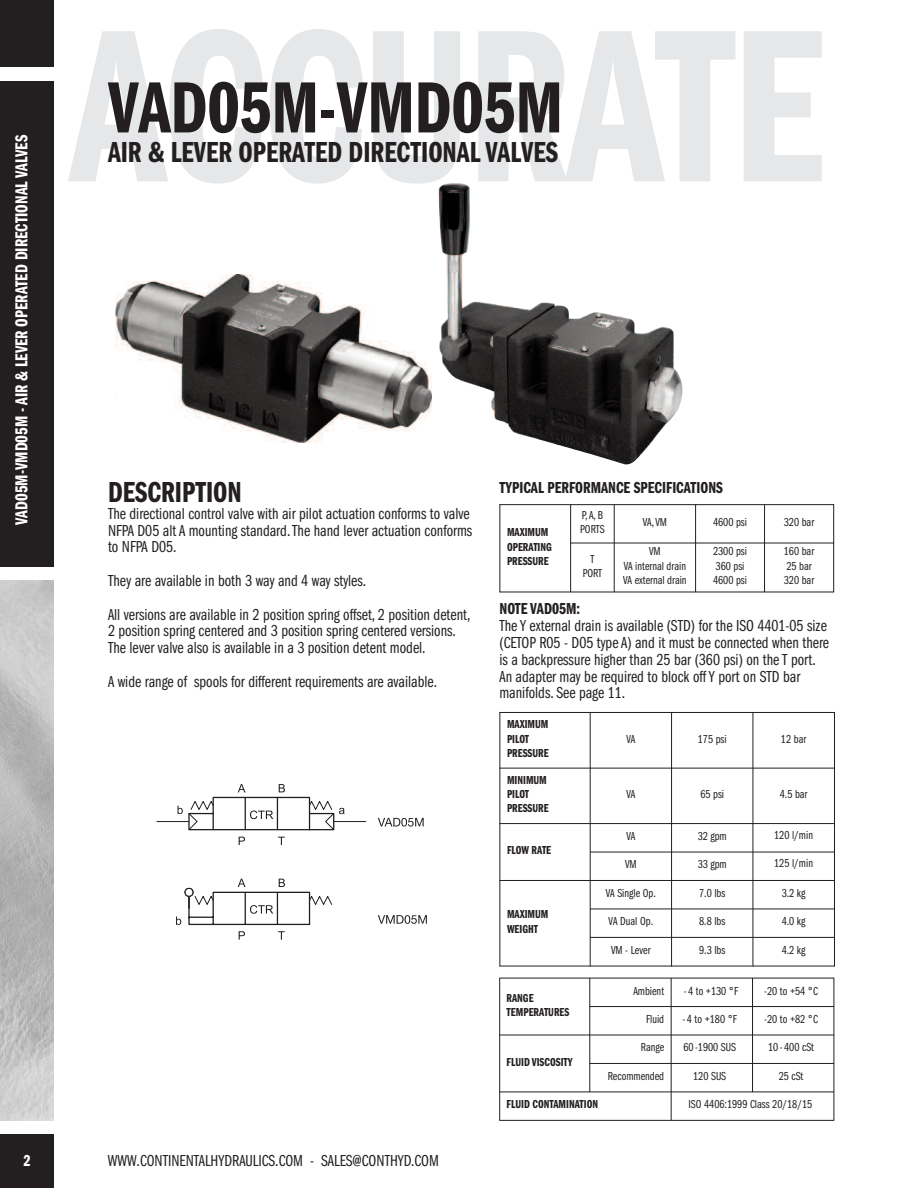
<style>
.page{position:relative;width:918px;height:1188px;background:#fff}
.page>*{position:absolute;margin:0;border:0;box-sizing:border-box;transform-origin:0 0}
.t1{font:75px "ITC Franklin Gothic Std Dm Cp";color:#231f20}
.t2{font:30px "ITC Franklin Gothic Std Dm Cp";color:#231f20}
.t3{font:18px "ITC Franklin Gothic Std Dm Cp";color:#fff}
.t4{font:16.5px/16.8px "ITC Franklin Gothic Std Bk Cp";color:#231f20}
.t5{font:16.5px "ITC Franklin Gothic Std Dm Cp";color:#231f20}
.t6{font:16.5px "ITC Franklin Gothic Std Dm Cp";color:#fff}
.t7{font:12px/14.4px "ITC Franklin Gothic Std Bk Cp";color:#231f20}
.t8{font:12px/14.4px "ITC Franklin Gothic Std Dm Cp";color:#231f20}
</style>
<div class="page">
<div style="left:0;top:81px;width:54px;height:486px;background:#231f20"></div>
<img style="left:0;top:580px;width:54px;height:540px">
<div style="left:0;top:1134px;width:54px;height:54px;background:#231f20"></div>
<div style="left:0;top:0;width:54px;height:68px;background:#231f20"></div>
<svg style="left:68px;top:29px;width:754px;height:155px;fill:#e6e7e9"></svg>
<img style="left:115px;top:274px;width:317px;height:169px">
<hr style="left:499px;top:978px;width:1px;height:143px;background:#231f20">
<hr style="left:590px;top:978px;width:1px;height:114px;background:#231f20">
<hr style="left:671px;top:978px;width:1px;height:143px;background:#231f20">
<hr style="left:752px;top:978px;width:1px;height:114px;background:#231f20">
<hr style="left:834px;top:978px;width:1px;height:143px;background:#231f20">
<hr style="left:500px;top:978px;width:334px;height:1px;background:#231f20">
<hr style="left:590px;top:1006px;width:244px;height:1px;background:#231f20">
<hr style="left:500px;top:1035px;width:334px;height:1px;background:#231f20">
<hr style="left:590px;top:1063px;width:244px;height:1px;background:#231f20">
<hr style="left:500px;top:1092px;width:334px;height:1px;background:#231f20">
<hr style="left:500px;top:1120px;width:334px;height:1px;background:#231f20">
<svg style="left:157px;top:784px;width:209px;height:156px"></svg>
<svg style="left:378px;top:818px;width:46px;height:9px"></svg>
<svg style="left:378px;top:915px;width:49px;height:9px"></svg>
<hr style="left:500px;top:504px;width:1px;height:88px;background:#231f20">
<hr style="left:570px;top:504px;width:1px;height:88px;background:#231f20">
<hr style="left:614px;top:504px;width:1px;height:88px;background:#231f20">
<hr style="left:695px;top:504px;width:1px;height:88px;background:#231f20">
<hr style="left:764px;top:504px;width:1px;height:88px;background:#231f20">
<hr style="left:833px;top:504px;width:1px;height:88px;background:#231f20">
<hr style="left:500px;top:504px;width:334px;height:1px;background:#231f20">
<hr style="left:570px;top:543px;width:264px;height:1px;background:#231f20">
<hr style="left:500px;top:592px;width:334px;height:1px;background:#231f20">
<hr style="left:500px;top:712px;width:1px;height:254px;background:#231f20">
<hr style="left:590px;top:712px;width:1px;height:254px;background:#231f20">
<hr style="left:671px;top:712px;width:1px;height:254px;background:#231f20">
<hr style="left:753px;top:712px;width:1px;height:254px;background:#231f20">
<hr style="left:834px;top:712px;width:1px;height:254px;background:#231f20">
<hr style="left:500px;top:712px;width:335px;height:1px;background:#231f20">
<hr style="left:500px;top:768px;width:335px;height:1px;background:#231f20">
<hr style="left:500px;top:823px;width:335px;height:1px;background:#231f20">
<hr style="left:590px;top:852px;width:245px;height:1px;background:#231f20">
<hr style="left:500px;top:880px;width:335px;height:1px;background:#231f20">
<hr style="left:590px;top:909px;width:245px;height:1px;background:#231f20">
<hr style="left:590px;top:937px;width:245px;height:1px;background:#231f20">
<hr style="left:500px;top:966px;width:335px;height:1px;background:#231f20">
<img style="left:439px;top:183px;width:244px;height:282px">
<p class="t3" style="left:15px;top:525px;width:392px;rotate:-90deg">VAD05M-VMD05M - AIR &amp; LEVER OPERATED DIRECTIONAL VALVES</p>
<h1 class="t1" style="left:108px;top:82px;width:456px">VAD05M-VMD05M</h1>
<h2 class="t2" style="left:108px;top:142px;width:451px">AIR &amp; LEVER OPERATED DIRECTIONAL VALVES</h2>
<h2 class="t2" style="left:108px;top:482px;width:135px">DESCRIPTION</h2>
<p class="t4" style="left:108px;top:506px;width:366px">The directional control valve with air pilot actuation conforms to valve<br>NFPA D05 alt A mounting standard. The hand lever actuation conforms to NFPA D05.</p>
<p class="t4" style="left:108px;top:565px;width:364px;line-height:33.6px">They are available in both 3 way and 4 way styles.<br>All versions are available in 2 position spring offset, 2 position detent,</p>
<p class="t4" style="left:108px;top:624px;width:349px">2 position spring centered and 3 position spring centered versions.<br>The lever valve also is available in a 3 position detent model.</p>
<p class="t4" style="left:108px;top:674px;width:331px">A wide range of spools for different requirements are available.</p>
<p class="t5" style="left:499px;top:482px;width:225px">TYPICAL PERFORMANCE SPECIFICATIONS</p>
<p class="t8" style="left:507px;top:526px;width:46px">MAXIMUM<br>OPERATING<br>PRESSURE</p>
<p class="t7" style="left:580px;top:509px;width:26px">P, A, B<br>PORTS</p>
<p class="t7" style="left:643px;top:516px;width:26px">VA, VM</p>
<p class="t7" style="left:713px;top:516px;width:36px">4600 psi</p>
<p class="t7" style="left:784px;top:516px;width:32px">320 bar</p>
<p class="t7" style="left:583px;top:552px;width:21px;text-align:center">T<br>PORT</p>
<p class="t7" style="left:623px;top:545px;width:65px;text-align:center">VM<br>VA internal drain<br>VA external drain</p>
<p class="t7" style="left:713px;top:545px;width:36px">2300 psi<br>360 psi<br>4600 psi</p>
<p class="t7" style="left:784px;top:545px;width:32px">160 bar<br>25 bar<br>320 bar</p>
<p class="t5" style="left:499px;top:603px;width:82px">NOTE VAD05M:</p>
<p class="t4" style="left:499px;top:619px;width:331px">The Y external drain is available (STD) for the ISO 4401-05 size (CETOP R05 - D05 type A) and it must be connected when there is a backpressure higher than 25 bar (360 psi) on the T port.<br>An adapter may be required to block off Y port on STD bar manifolds. See page 11.</p>
<p class="t8" style="left:507px;top:718px;width:43px">MAXIMUM<br>PILOT<br>PRESSURE</p>
<p class="t8" style="left:507px;top:773px;width:43px">MINIMUM<br>PILOT<br>PRESSURE</p>
<p class="t8" style="left:507px;top:844px;width:46px">FLOW RATE</p>
<p class="t8" style="left:507px;top:908px;width:43px">MAXIMUM<br>WEIGHT</p>
<p class="t8" style="left:507px;top:991px;width:64px">RANGE<br>TEMPERATURES</p>
<p class="t8" style="left:507px;top:1055px;width:68px">FLUID VISCOSITY</p>
<p class="t7" style="left:626px;top:732px;width:10px">VA</p>
<p class="t7" style="left:698px;top:732px;width:30px">175 psi</p>
<p class="t7" style="left:781px;top:732px;width:27px">12 bar</p>
<p class="t7" style="left:626px;top:788px;width:10px">VA</p>
<p class="t7" style="left:700px;top:788px;width:25px">65 psi</p>
<p class="t7" style="left:780px;top:788px;width:29px">4.5 bar</p>
<p class="t7" style="left:626px;top:830px;width:10px">VA</p>
<p class="t7" style="left:698px;top:830px;width:31px">32 gpm</p>
<p class="t7" style="left:774px;top:829px;width:40px">120 l/min</p>
<p class="t7" style="left:625px;top:858px;width:13px">VM</p>
<p class="t7" style="left:698px;top:858px;width:31px">33 gpm</p>
<p class="t7" style="left:774px;top:857px;width:40px">125 l/min</p>
<p class="t7" style="left:606px;top:887px;width:52px">VA Single Op.</p>
<p class="t7" style="left:699px;top:887px;width:28px">7.0 lbs</p>
<p class="t7" style="left:782px;top:887px;width:25px">3.2 kg</p>
<p class="t7" style="left:609px;top:915px;width:46px">VA Dual Op.</p>
<p class="t7" style="left:699px;top:915px;width:28px">8.8 lbs</p>
<p class="t7" style="left:782px;top:915px;width:25px">4.0 kg</p>
<p class="t7" style="left:611px;top:944px;width:41px">VM - Lever</p>
<p class="t7" style="left:699px;top:944px;width:28px">9.3 lbs</p>
<p class="t7" style="left:782px;top:944px;width:25px">4.2 kg</p>
<p class="t7" style="left:633px;top:984px;width:32px">Ambient</p>
<p class="t7" style="left:684px;top:984px;width:56px">- 4 to +130 °F</p>
<p class="t7" style="left:764px;top:984px;width:55px">-20 to +54 °C</p>
<p class="t7" style="left:646px;top:1013px;width:20px">Fluid</p>
<p class="t7" style="left:683px;top:1013px;width:56px">- 4 to +180 °F</p>
<p class="t7" style="left:764px;top:1013px;width:55px">-20 to +82 °C</p>
<p class="t7" style="left:641px;top:1041px;width:25px">Range</p>
<p class="t7" style="left:683px;top:1041px;width:54px">60 -1900 SUS</p>
<p class="t7" style="left:768px;top:1041px;width:48px">10 - 400 cSt</p>
<p class="t7" style="left:608px;top:1070px;width:58px">Recommended</p>
<p class="t7" style="left:693px;top:1070px;width:35px">120 SUS</p>
<p class="t7" style="left:779px;top:1070px;width:26px">25 cSt</p>
<p class="t8" style="left:507px;top:1098px;width:93px">FLUID CONTAMINATION</p>
<p class="t7" style="left:689px;top:1098px;width:125px">ISO 4406:1999 Class 20/18/15</p>
<p class="t6" style="left:23px;top:1155px;width:9px">2</p>
<p class="t4" style="left:108px;top:1154px;width:332px">WWW.CONTINENTALHYDRAULICS.COM - SALES@CONTHYD.COM</p>
</div>
